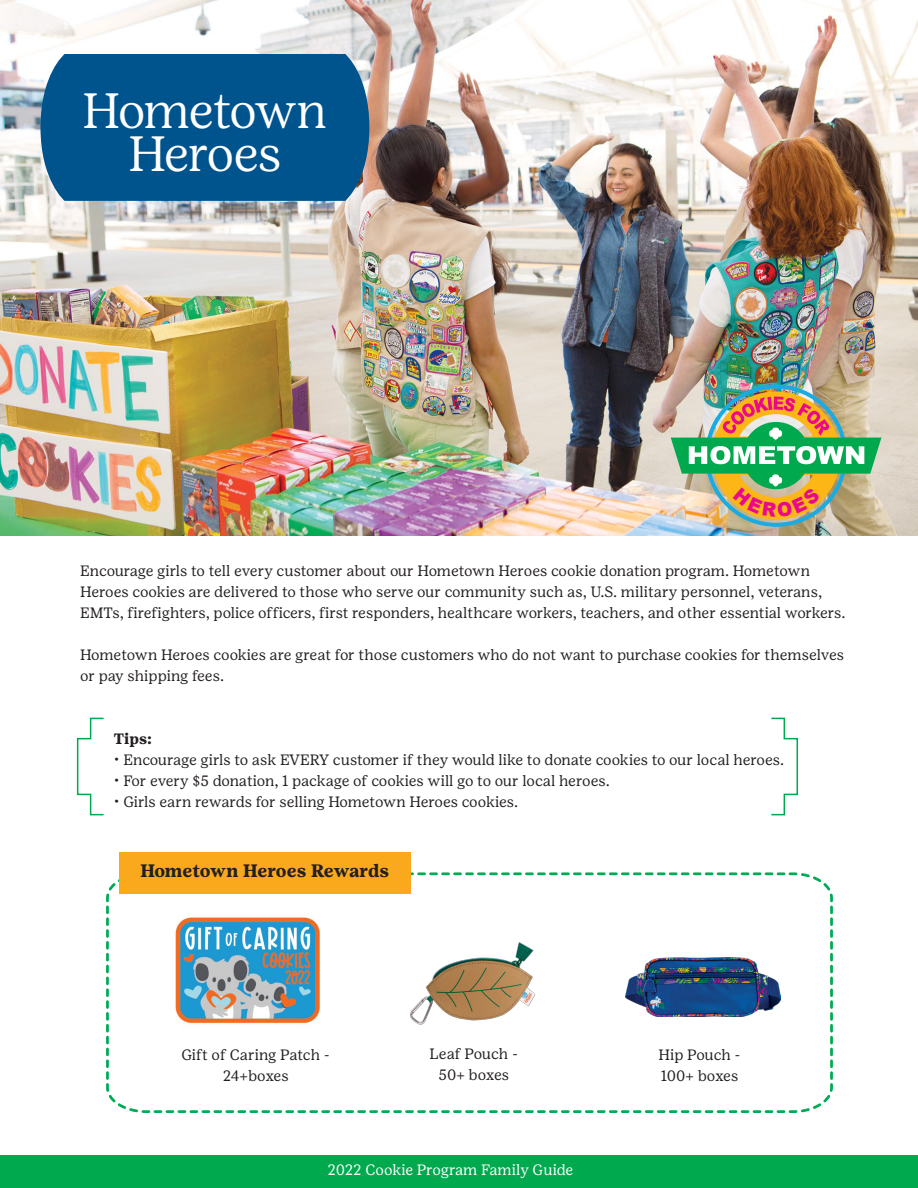
<style>
.page{position:relative;width:918px;height:1188px;background:#fff}
.page>*{position:absolute;margin:0;border:0;box-sizing:border-box;transform-origin:0 0}
.t1{font:300 49.5px/43.5px "Girl Scout Display";letter-spacing:-.015em;color:#fff;text-align:center}
.t2{font:700 18px "Girl Scout Text";letter-spacing:-.015em;color:#231f20}
.t3{font:15px/21px "Girl Scout Text";letter-spacing:-.01em;color:#231f20}
.t4{font:15px "Girl Scout Text";color:#fff}
.t5{font:700 15px "Girl Scout Text";color:#231f20}
</style>
<div class="page">
<img style="left:0;top:0;width:918px;height:536px">
<div style="left:0;top:1156px;width:918px;height:32px;background:#00a94e"></div>
<svg style="left:76px;top:717px;width:28px;height:99px"></svg>
<svg style="left:771px;top:717px;width:27px;height:99px"></svg>
<svg style="left:106px;top:872px;width:727px;height:241px"></svg>
<div style="left:119px;top:852px;width:292px;height:42px;background:#f9a91b"></div>
<div style="left:40px;top:54px;width:329px;height:147px;background:#00548e"></div>
<img style="left:625px;top:958px;width:156px;height:58px">
<img style="left:671px;top:385px;width:210px;height:142px">
<p class="t1" style="left:83px;top:89px;width:245px">Hometown<br>Heroes</p>
<p class="t3" style="left:80px;top:560px;width:767px">Encourage girls to tell every customer about our Hometown Heroes cookie donation program. Hometown<br>Heroes cookies are delivered to those who serve our community such as, U.S. military personnel, veterans,<br>EMTs, firefighters, police officers, first responders, healthcare workers, teachers, and other essential workers.</p>
<p class="t3" style="left:80px;top:644px;width:766px">Hometown Heroes cookies are great for those customers who do not want to purchase cookies for themselves or pay shipping fees.</p>
<p class="t5" style="left:114px;top:730px;width:39px">Tips:</p>
<p class="t3" style="left:114px;top:749px;width:672px">• Encourage girls to ask EVERY customer if they would like to donate cookies to our local heroes.</p>
<p class="t3" style="left:114px;top:770px;width:498px">• For every $5 donation, 1 package of cookies will go to our local heroes.</p>
<p class="t3" style="left:114px;top:791px;width:406px">• Girls earn rewards for selling Hometown Heroes cookies.</p>
<p class="t2" style="left:140px;top:860px;width:251px">Hometown Heroes Rewards</p>
<p class="t3" style="left:181px;top:1044px;width:150px;text-align:center">Gift of Caring Patch -<br>24+boxes</p>
<p class="t3" style="left:430px;top:1043px;width:90px;text-align:center">Leaf Pouch -<br>50+ boxes</p>
<p class="t3" style="left:658px;top:1044px;width:84px">Hip Pouch -<br>100+ boxes</p>
<p class="t4" style="left:327px;top:1161px;width:248px">2022 Cookie Program Family Guide</p>
</div>
